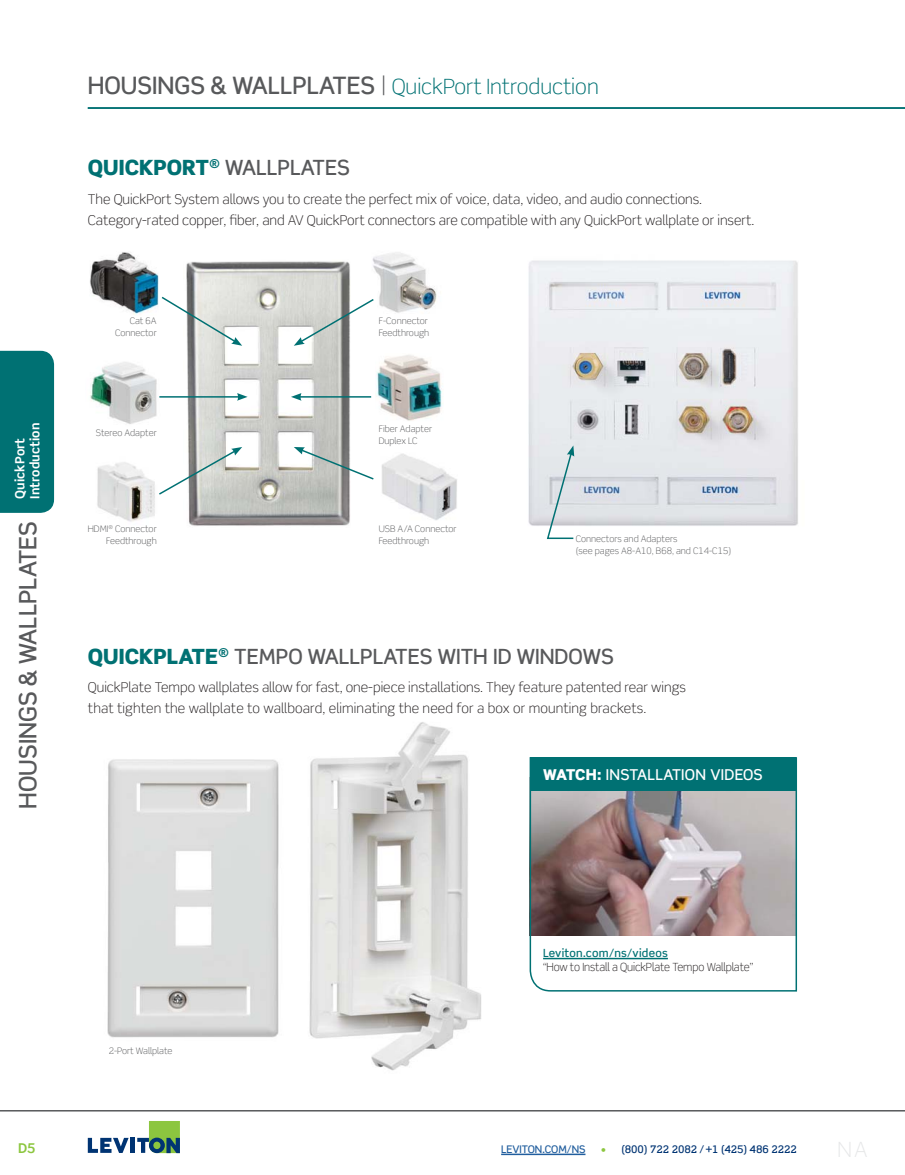
<style>
.page{position:relative;width:905px;height:1175px;background:#fff}
.page>*{position:absolute;margin:0;border:0;box-sizing:border-box;transform-origin:0 0}
.t1{font:500 24px "Scene Std";color:#58595b}
.t2{font:500 21px "Scene Std";color:#58595b}
.t3{font:300 21px "Scene Std";color:#007173}
.t4{font:300 21px "Scene Std";color:#e6e7e8}
.t5{font:500 15px "Scene Std";letter-spacing:.02em;color:#fff}
.t6{font:300 13.5px/21px "Scene Std";color:#231f20}
.t7{font:700 13.5px "Scene Std";color:#8cc63f}
.t8{font:700 12.75px/15px "Scene Std";letter-spacing:.01em;color:#fff}
.t9{font:300 11.25px "Scene Std";letter-spacing:-.01em;color:#231f20;scale:.96 1}
.t10{font:500 11.25px "Scene Std";letter-spacing:.02em;color:#007173}
.t11{font:500 10.5px "Scene Std";color:#003473}
.t12{font:500 10.5px "Scene Std";color:#215e9e}
.t13{font:300 9px/12px "Scene Std";color:#58595b}
.s1{font-weight:500;font-size:24px;color:#58595b}
.s2{font-size:24px;color:#58595b}
.s3{font-weight:900;color:#007173}
.s4{font-weight:900}
.s5{color:#8cc63f}
</style>
<div class="page">
<img style="left:90px;top:252px;width:68px;height:63px">
<img style="left:528px;top:260px;width:270px;height:266px">
<img style="left:372px;top:252px;width:65px;height:61px">
<img style="left:184px;top:261px;width:166px;height:265px">
<img style="left:90px;top:362px;width:76px;height:62px">
<img style="left:97px;top:462px;width:58px;height:60px">
<img style="left:381px;top:453px;width:76px;height:67px">
<svg style="left:546px;top:445px;width:29px;height:95px"></svg>
<img style="left:376px;top:355px;width:66px;height:66px">
<svg style="left:161px;top:295px;width:81px;height:51px"></svg>
<svg style="left:294px;top:297px;width:81px;height:49px"></svg>
<svg style="left:159px;top:447px;width:83px;height:49px"></svg>
<svg style="left:294px;top:447px;width:80px;height:34px"></svg>
<hr style="left:159px;top:396px;width:80px;height:1px;background:#007173">
<svg style="left:237px;top:393px;width:10px;height:8px"></svg>
<hr style="left:299px;top:396px;width:72px;height:1px;background:#007173">
<svg style="left:291px;top:393px;width:10px;height:8px"></svg>
<img style="left:309px;top:722px;width:172px;height:349px">
<img style="left:107px;top:759px;width:172px;height:279px">
<svg style="left:529px;top:757px;width:268px;height:235px"></svg>
<hr style="left:543px;top:957px;width:125px;height:2px;background:#007173">
<div style="left:530px;top:757px;width:266px;height:34px;background:#007173"></div>
<hr style="left:0;top:1110px;width:904px;height:1px;background:#58595b">
<hr style="left:501px;top:1153px;width:84px;height:2px;background:#215e9e">
<svg style="left:88px;top:1137px;width:41px;height:15px"></svg>
<div style="left:130px;top:1137px;width:5px;height:15px;background:#003473"></div>
<svg style="left:137px;top:1121px;width:43px;height:32px"></svg>
<div style="left:0;top:351px;width:54px;height:162px;background:#007173"></div>
<hr style="left:88px;top:107px;width:816px;height:2px;background:#007173">
<p class="t8" style="left:14px;top:499px;width:78px;rotate:-90deg">QuickPort<br>Introduction</p>
<h1 class="t1" style="left:18px;top:808px;width:289px;rotate:-90deg">HOUSINGS &amp; WALLPLATES</h1>
<h2 class="t3" style="left:88px;top:78px;width:512px"><span class="s1">HOUSINGS &amp; WALLPLATES</span> <span class="s2">|</span> QuickPort Introduction</h2>
<h2 class="t2" style="left:88px;top:159px;width:263px"><span class="s3">QUICKPORT</span><sup>®</sup> WALLPLATES</h2>
<p class="t6" style="left:88px;top:190px;width:668px">The QuickPort System allows you to create the perfect mix of voice, data, video, and audio connections.<br>Category-rated copper, fiber, and AV QuickPort connectors are compatible with any QuickPort wallplate or insert.</p>
<p class="t13" style="left:115px;top:316px;width:43px;text-align:right">Cat 6A<br>Connector</p>
<p class="t13" style="left:379px;top:316px;width:52px">F-Connector<br>Feedthrough</p>
<p class="t13" style="left:96px;top:428px;width:62px">Stereo Adapter</p>
<p class="t13" style="left:379px;top:423px;width:55px">Fiber Adapter<br>Duplex LC</p>
<p class="t13" style="left:88px;top:523px;width:70px;text-align:right">HDMI<sup>®</sup> Connector<br>Feedthrough</p>
<p class="t13" style="left:379px;top:523px;width:79px">USB A/A Connector<br>Feedthrough</p>
<p class="t13" style="left:575px;top:534px;width:157px">Connectors and Adapters<br>(see pages A8-A10, B68, and C14-C15)</p>
<h2 class="t2" style="left:88px;top:647px;width:527px"><span class="s3">QUICKPLATE</span><sup>®</sup> TEMPO WALLPLATES WITH ID WINDOWS</h2>
<p class="t6" style="left:88px;top:678px;width:599px">QuickPlate Tempo wallplates allow for fast, one-piece installations. They feature patented rear wings that tighten the wallplate to wallboard, eliminating the need for a box or mounting brackets.</p>
<p class="t5" style="left:543px;top:768px;width:221px"><span class="s4">WATCH:</span> INSTALLATION VIDEOS</p>
<p class="t13" style="left:109px;top:1045px;width:65px">2-Port Wallplate</p>
<p class="t10" style="left:543px;top:948px;width:126px">Leviton.com/ns/videos</p>
<p class="t9" style="left:543px;top:962px;width:220px">“How to Install a QuickPlate Tempo Wallplate”</p>
<p class="t7" style="left:18px;top:1142px;width:19px">D5</p>
<p class="t12" style="left:501px;top:1144px;width:86px">LEVITON.COM/NS</p>
<p class="t11" style="left:601px;top:1144px;width:197px"><span class="s5">•</span> (800) 722 2082 / +1 (425) 486 2222</p>
<h2 class="t4" style="left:837px;top:1140px;width:32px">NA</h2>
</div>
